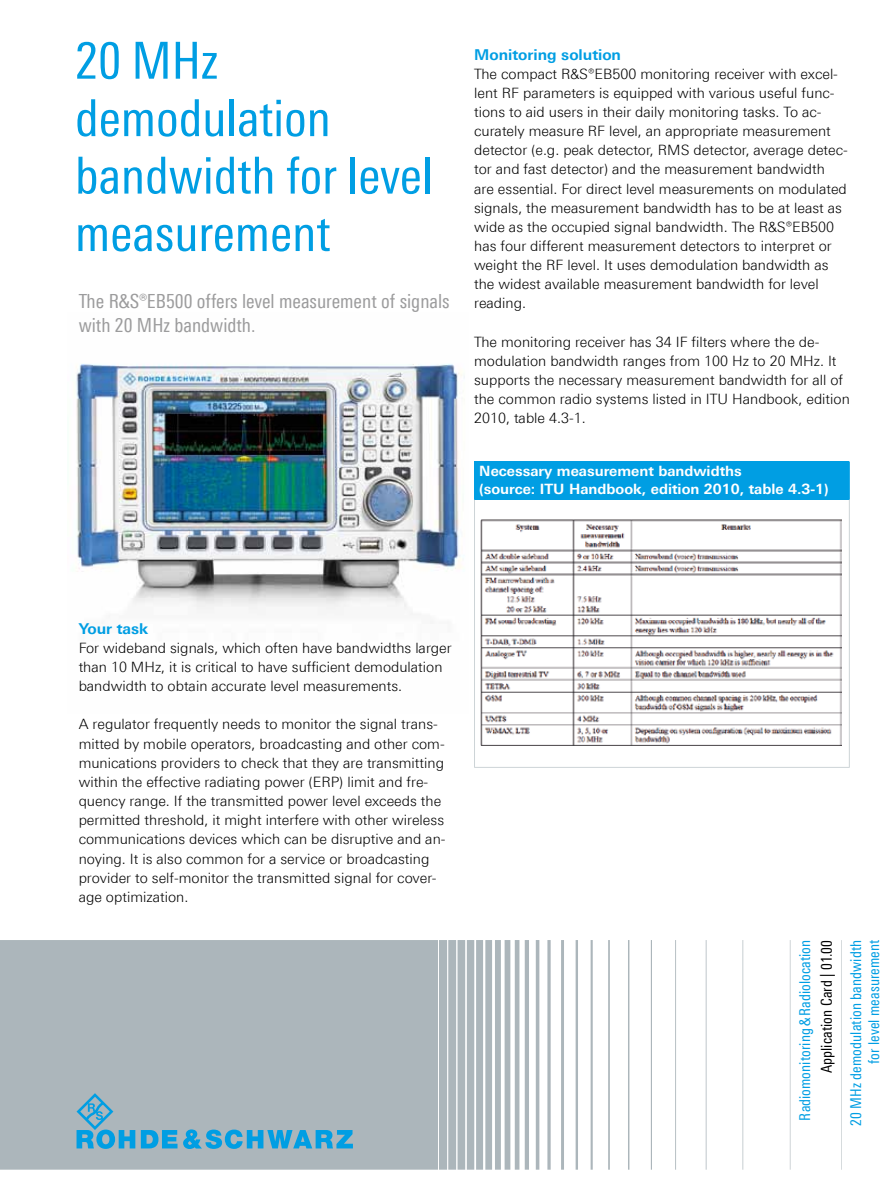
<style>
.page{position:relative;width:893px;height:1191px;background:#fff}
.page>*{position:absolute;margin:0;border:0;box-sizing:border-box;transform-origin:0 0}
.t1{font:51px/57.4px "Linotype Univers 420 Cn";color:#009ee3}
.t2{font:19.5px/23.4px "Linotype Univers 420 Cn";color:#9c9c9d}
.t3{font:15px/18px "Linotype Univers 420 Cn";letter-spacing:.005em;color:#009ee3;text-align:right}
.t4{font:700 15px "Linotype Univers 630";color:#009ee3}
.t5{font:15px "Linotype Univers 420 Cn";letter-spacing:.005em;color:#000}
.t6{font:300 14.25px/19.2px "Linotype Univers 330";color:#000}
.t7{font:700 14.25px/18px "Linotype Univers 630";color:#fff}
</style>
<div class="page">
<svg style="left:0;top:940px;width:842px;height:229px;fill:#acb6bb"></svg>
<svg style="left:141px;top:1130px;width:36px;height:18px"></svg>
<svg style="left:77px;top:1093px;width:58px;height:55px;background:#73aec8"></svg>
<svg style="left:183px;top:1129px;width:170px;height:20px;background:#4fa8d0"></svg>
<img style="left:76px;top:363px;width:389px;height:252px">
<div style="left:474px;top:461px;width:375px;height:39px;background:#009ee3"></div>
<hr style="left:849px;top:461px;width:1px;height:39px;background:#009ee3">
<hr style="left:474px;top:500px;width:1px;height:267px;background:#cdd4d7">
<hr style="left:849px;top:500px;width:1px;height:267px;background:#cdd4d7">
<hr style="left:474px;top:767px;width:376px;height:1px;background:#cdd4d7">
<img style="left:480px;top:519px;width:361px;height:226px">
<h1 class="t1" style="left:75px;top:32px;width:359px">20 MHz demodulation bandwidth for level measurement</h1>
<p class="t4" style="left:474px;top:45px;width:148px">Monitoring solution</p>
<p class="t6" style="left:474px;top:64px;width:375px">The compact R&amp;S®EB500 monitoring receiver with excel&shy;lent RF parameters is equipped with various useful func&shy;tions to aid users in their daily monitoring tasks. To ac&shy;curately measure RF level, an appropriate measurement detector (e.g. peak detector, RMS detector, average detec&shy;tor and fast detector) and the measurement bandwidth are essential. For direct level measurements on modulated signals, the measurement bandwidth has to be at least as wide as the occupied signal bandwidth. The R&amp;S®EB500 has four different measurement detectors to interpret or weight the RF level. It uses demodulation bandwidth as the widest available measurement bandwidth for level reading.</p>
<p class="t6" style="left:474px;top:332px;width:377px">The monitoring receiver has 34 IF filters where the de&shy;modulation bandwidth ranges from 100 Hz to 20 MHz. It supports the necessary measurement bandwidth for all of the common radio systems listed in ITU Handbook, edition 2010, table 4.3-1.</p>
<h2 class="t2" style="left:79px;top:290px;width:373px">The R&amp;S®EB500 offers level measurement of signals with 20 MHz bandwidth.</h2>
<p class="t7" style="left:479px;top:462px;width:351px">Necessary measurement bandwidths<br>(source: ITU Handbook, edition 2010, table 4.3-1)</p>
<p class="t4" style="left:79px;top:619px;width:71px">Your task</p>
<p class="t6" style="left:79px;top:638px;width:375px">For wideband signals, which often have bandwidths larger than 10 MHz, it is critical to have sufficient demodulation bandwidth to obtain accurate level measurements.</p>
<p class="t6" style="left:79px;top:714px;width:368px">A regulator frequently needs to monitor the signal trans&shy;mitted by mobile operators, broadcasting and other com&shy;munications providers to check that they are transmitting within the effective radiating power (ERP) limit and fre&shy;quency range. If the transmitted power level exceeds the permitted threshold, it might interfere with other wireless communications devices which can be disruptive and an&shy;noying. It is also common for a service or broadcasting provider to self-monitor the transmitted signal for cover&shy;age optimization.</p>
<p class="t3" style="left:796px;top:1120px;width:182px;rotate:-90deg">Radiomonitoring&amp;Radiolocation</p>
<p class="t5" style="left:818px;top:1073px;width:135px;rotate:-90deg">Application Card | 01.00</p>
<p class="t3" style="left:847px;top:1125px;width:187px;rotate:-90deg">20 MHz demodulation bandwidth for level measurement</p>
</div>
